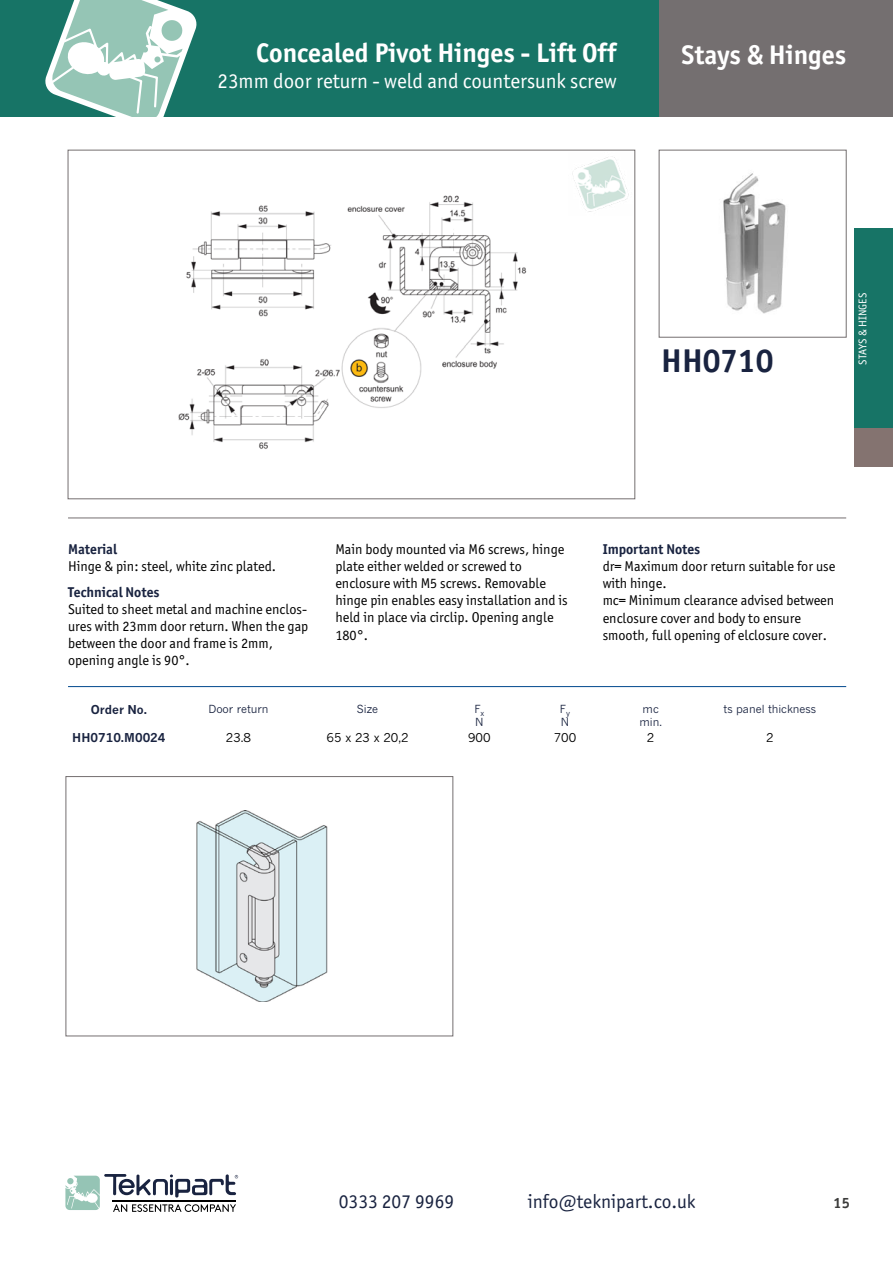
<style>
.page{position:relative;width:893px;height:1263px;background:#fff}
.page>*{position:absolute;margin:0;border:0;box-sizing:border-box;transform-origin:0 0}
.t1{font:700 33px "Officina Sans ITC Pro";color:#192340}
.t2{font:700 27px "Officina Sans ITC Pro";color:#fff}
.t3{font:21px "Officina Sans ITC Pro";color:#fff}
.t4{font:19.5px "Officina Sans ITC Pro";color:#192340}
.t5{font:700 15px "Officina Sans ITC Pro";color:#3c3c3b}
.t6{font:14.25px/17.1px "Officina Sans ITC Pro";color:#000}
.t7{font:700 14.25px "Officina Sans ITC Pro";color:#192340}
.t8{font:12px "News Gothic MT Pro";color:#000}
.t9{font:700 12px "News Gothic MT Pro";color:#192340}
.t10{font:11.25px "Officina Sans ITC Pro";color:#fff}
.t11{font:11.1px/13.2px "News Gothic MT Pro";color:#192340}
</style>
<div class="page">
<div style="left:0;top:0;width:659px;height:116px;background:#177466"></div>
<svg style="left:45px;top:0;width:152px;height:116px"></svg>
<div style="left:659px;top:0;width:234px;height:116px;background:#746f70"></div>
<div style="left:855px;top:228px;width:38px;height:200px;background:#177466"></div>
<div style="left:855px;top:428px;width:38px;height:38px;background:#847370"></div>
<div style="left:66px;top:776px;width:387px;height:260px;border:1px solid #746f70"></div>
<img style="left:196px;top:810px;width:132px;height:192px">
<img style="left:178px;top:195px;width:349px;height:254px">
<img style="left:572px;top:157px;width:57px;height:55px">
<div style="left:659px;top:150px;width:187px;height:187px;border:1px solid #746f70"></div>
<img style="left:723px;top:173px;width:63px;height:141px">
<svg style="left:65px;top:1174px;width:173px;height:38px"></svg>
<hr style="left:68px;top:518px;width:778px;height:1px;background:#746f70">
<hr style="left:68px;top:686px;width:778px;height:1px;background:#00488d">
<h2 class="t2" style="left:256px;top:36px;width:362px">Concealed Pivot Hinges - Lift Off</h2>
<h2 class="t2" style="left:682px;top:38px;width:166px">Stays &amp; Hinges</h2>
<h3 class="t3" style="left:218px;top:69px;width:400px">23mm door return - weld and countersunk screw</h3>
<h1 class="t1" style="left:661px;top:340px;width:114px">HH0710</h1>
<p class="t10" style="left:856px;top:365px;width:73px;rotate:-90deg">STAYS &amp; HINGES</p>
<p class="t7" style="left:68px;top:540px;width:51px">Material</p>
<p class="t6" style="left:68px;top:558px;width:210px">Hinge &amp; pin: steel, white zinc plated.</p>
<p class="t7" style="left:68px;top:583px;width:93px">Technical Notes</p>
<p class="t6" style="left:68px;top:600px;width:242px">Suited to sheet metal and machine enclos&shy;ures with 23mm door return. When the gap between the door and frame is 2mm, opening angle is 90°.</p>
<p class="t6" style="left:335px;top:541px;width:234px">Main body mounted via M6 screws, hinge plate either welded or screwed to enclosure with M5 screws. Removable hinge pin enables easy installation and is held in place via circlip. Opening angle<br>180°.</p>
<p class="t7" style="left:603px;top:540px;width:99px">Important Notes</p>
<p class="t6" style="left:603px;top:558px;width:234px">dr= Maximum door return suitable for use with hinge.<br>mc= Minimum clearance advised between enclosure cover and body to ensure smooth, full opening of elclosure cover.</p>
<p class="t9" style="left:91px;top:702px;width:58px">Order No.</p>
<p class="t11" style="left:208px;top:702px;width:62px">Door return</p>
<p class="t11" style="left:357px;top:702px;width:23px">Size</p>
<p class="t11" style="left:474px;top:702px;width:11px">F<sub>x<br></sub>N</p>
<p class="t11" style="left:560px;top:702px;width:12px">F<sub>y<br></sub>N</p>
<p class="t11" style="left:639px;top:702px;width:24px">mc min.</p>
<p class="t11" style="left:724px;top:702px;width:94px">ts panel thickness</p>
<p class="t9" style="left:72px;top:730px;width:95px">HH0710.M0024</p>
<p class="t8" style="left:226px;top:730px;width:27px">23.8</p>
<p class="t8" style="left:327px;top:730px;width:83px">65 x 23 x 20,2</p>
<p class="t8" style="left:468px;top:730px;width:24px">900</p>
<p class="t8" style="left:554px;top:730px;width:24px">700</p>
<p class="t8" style="left:647px;top:730px;width:9px">2</p>
<p class="t8" style="left:766px;top:730px;width:9px">2</p>
<h3 class="t4" style="left:339px;top:1189px;width:117px">0333 207 9969</h3>
<h3 class="t4" style="left:528px;top:1189px;width:169px">info@teknipart.co.uk</h3>
<p class="t5" style="left:834px;top:1193px;width:18px">15</p>
</div>
